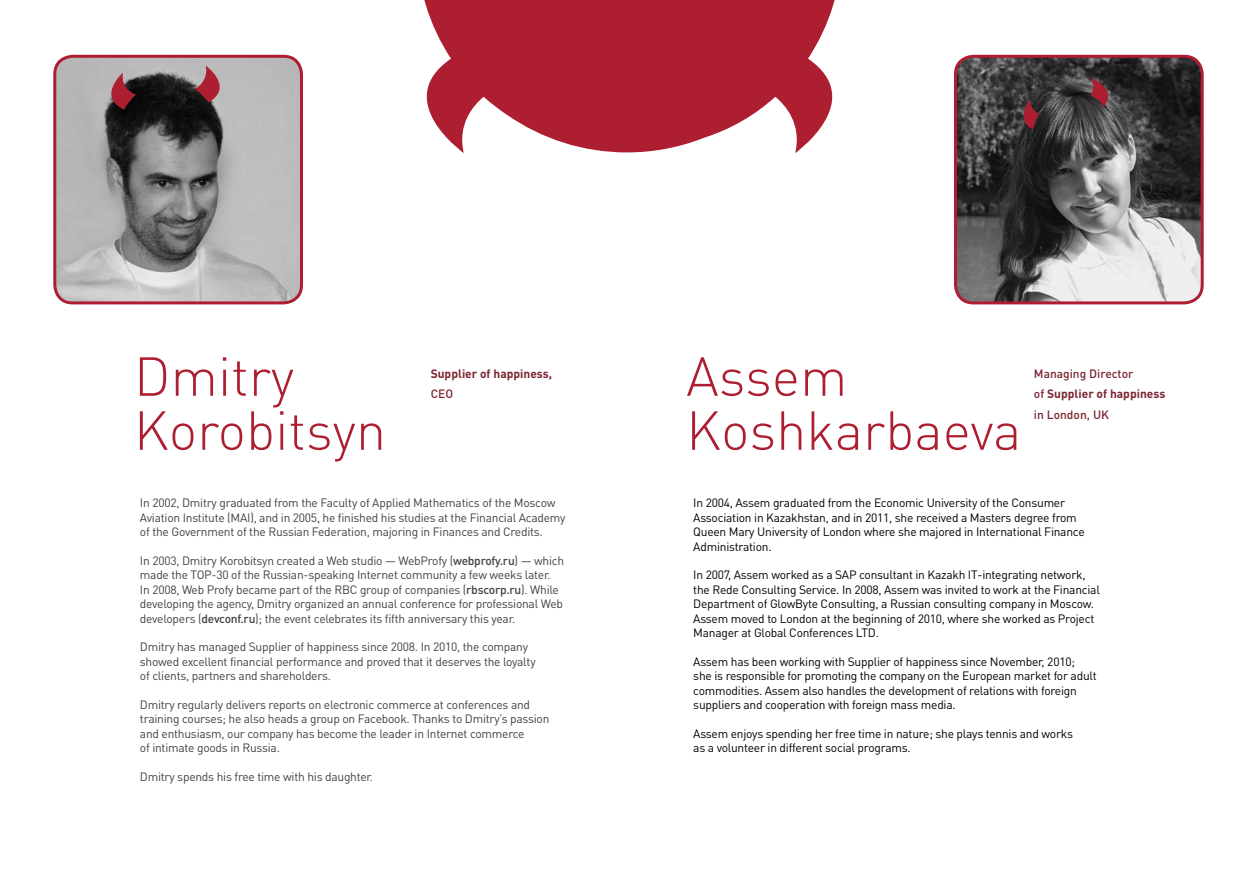
<style>
.page{position:relative;width:1259px;height:893px;background:#fff}
.page>*{position:absolute;margin:0;border:0;box-sizing:border-box;transform-origin:0 0}
.t1{font:300 54px/54px "DIN Cyr";color:#ad1e31}
.t2{font:12px/14.4px "DIN Cyr";letter-spacing:-.02em;color:#414142}
.t3{font:12px/14.4px "DIN Cyr";letter-spacing:-.02em;color:#000}
.t4{font:500 12px/20.4px "DIN Cyr";color:#7b2532}
.t5{font:700 12px "DIN Cyr";color:#7b2532}
.s1{font-weight:500}
.s2{font-weight:700}
</style>
<div class="page">
<img style="left:57px;top:56px;width:244px;height:247px">
<div style="left:53px;top:55px;width:250px;height:249px;border:3px solid #ad1e31;border-radius:18px"></div>
<img style="left:955px;top:56px;width:247px;height:247px">
<div style="left:954px;top:55px;width:249px;height:249px;border:3px solid #ad1e31;border-radius:18px"></div>
<svg style="left:96px;top:73px;width:40px;height:37px"></svg>
<svg style="left:195px;top:66px;width:40px;height:37px"></svg>
<svg style="left:1014px;top:99px;width:25px;height:30px"></svg>
<svg style="left:1090px;top:78px;width:28px;height:29px"></svg>
<svg style="left:424px;top:0;width:411px;height:153px;fill:#ad1e31"></svg>
<h1 class="t1" style="left:134px;top:347px;width:254px">Dmitry<br>Korobitsyn</h1>
<p class="t5" style="left:431px;top:365px;width:123px">Supplier of happiness,</p>
<p class="t4" style="left:431px;top:383px;width:24px">CEO</p>
<p class="t2" style="left:140px;top:495px;width:427px">In 2002, Dmitry graduated from the Faculty of Applied Mathematics of the Moscow<br>Aviation Institute (MAI), and in 2005, he finished his studies at the Financial Academy of the Government of the Russian Federation, majoring in Finances and Credits.</p>
<p class="t2" style="left:140px;top:553px;width:426px">In 2003, Dmitry Korobitsyn created a Web studio — WebProfy (<span class="s1">webprofy.ru</span>) — which made the TOP-30 of the Russian-speaking Internet community a few weeks later.<br>In 2008, Web Profy became part of the RBC group of companies (<span class="s1">rbscorp.ru</span>). While developing the agency, Dmitry organized an annual conference for professional Web developers (<span class="s1">devconf.ru</span>); the event celebrates its fifth anniversary this year.</p>
<p class="t2" style="left:140px;top:639px;width:397px">Dmitry has managed Supplier of happiness since 2008. In 2010, the company showed excellent financial performance and proved that it deserves the loyalty of clients, partners and shareholders.</p>
<p class="t2" style="left:140px;top:697px;width:411px">Dmitry regularly delivers reports on electronic commerce at conferences and training courses; he also heads a group on Facebook. Thanks to Dmitry’s passion and enthusiasm, our company has become the leader in Internet commerce<br>of intimate goods in Russia.</p>
<p class="t2" style="left:140px;top:769px;width:235px">Dmitry spends his free time with his daughter.</p>
<h1 class="t1" style="left:686px;top:347px;width:337px">Assem<br>Koshkarbaeva</h1>
<p class="t4" style="left:1034px;top:363px;width:133px">Managing Director<br>of <span class="s2">Supplier of happiness </span>in London, UK</p>
<p class="t3" style="left:693px;top:495px;width:393px">In 2004, Assem graduated from the Economic University of the Consumer Association in Kazakhstan, and in 2011, she received a Masters degree from Queen Mary University of London where she majored in International Finance Administration.</p>
<p class="t3" style="left:693px;top:567px;width:408px">In 2007, Assem worked as a SAP consultant in Kazakh IT-integrating network, the Rede Consulting Service. In 2008, Assem was invited to work at the Financial Department of GlowByte Consulting, a Russian consulting company in Moscow.<br>Assem moved to London at the beginning of 2010, where she worked as Project Manager at Global Conferences LTD.</p>
<p class="t3" style="left:693px;top:654px;width:405px">Assem has been working with Supplier of happiness since November, 2010;<br>she is responsible for promoting the company on the European market for adult commodities. Assem also handles the development of relations with foreign suppliers and cooperation with foreign mass media.</p>
<p class="t3" style="left:693px;top:726px;width:381px">Assem enjoys spending her free time in nature; she plays tennis and works as a volunteer in different social programs.</p>
</div>
